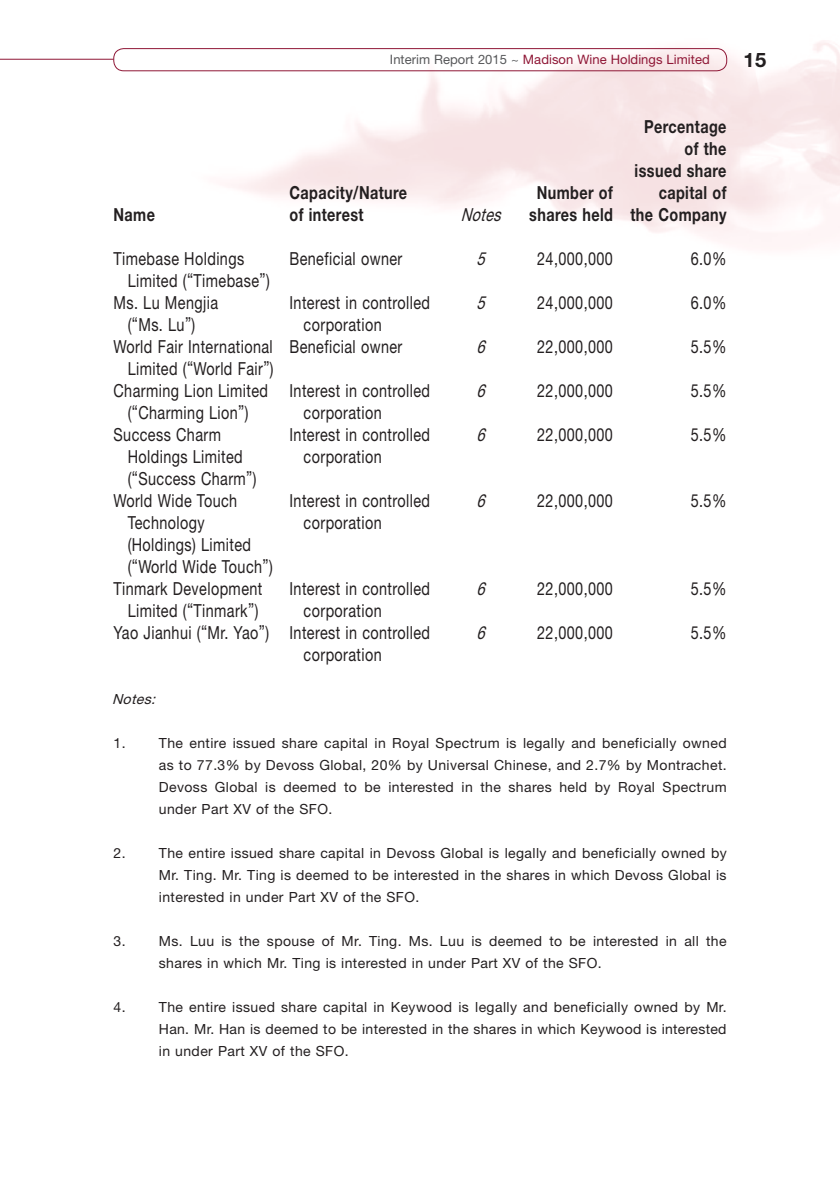
<style>
.page{position:relative;width:840px;height:1191px;background:#fff}
.page>*{position:absolute;margin:0;border:0;box-sizing:border-box;transform-origin:0 0}
.t1{font:700 20px "Helvetica Neue LT Std";color:#231f20}
.Body_Text{font:18px/22px "Helvetica Neue LT Std";letter-spacing:.03em;color:#231f20;scale:.8 1}
.Body_Text-2{font:700 18px "Helvetica Neue LT Std";letter-spacing:.03em;color:#231f20;scale:.8 1}
.Body_Text-3{font:italic 18px "Helvetica Neue LT Std";color:#231f20;scale:.8 1}
.Notes{font:14px/22px "Helvetica Neue LT Std";letter-spacing:.03em;color:#231f20;text-align:justify}
.Notes-2{font:italic 14px "Helvetica Neue LT Std";color:#231f20}
.t2{font:13px "Helvetica Neue LT Std";letter-spacing:.005em;color:#8f1736}
.s1{color:#57585a}
</style>
<div class="page">
<img style="left:187px;top:41px;width:652px;height:201px">
<div style="left:113px;top:48px;width:613px;height:23px;border:1px solid #8f1736;border-radius:10px"></div>
<hr style="left:0;top:59px;width:114px;height:1px;background:#8f1736">
<p class="Body_Text-2" style="left:113px;top:204px;width:53px">Name</p>
<p class="t2" style="left:389px;top:52px;width:321px"><span class="s1">Interim Report 2015 ~</span> Madison Wine Holdings Limited</p>
<h1 class="t1" style="left:743px;top:47px;width:24px">15</h1>
<p class="Body_Text-2" style="left:289px;top:182px;width:149px">Capacity/Nature</p>
<p class="Body_Text-2" style="left:289px;top:204px;width:94px">of interest</p>
<p class="Body_Text-3" style="left:460px;top:204px;width:58px">Notes</p>
<p class="Body_Text-2" style="left:536px;top:182px;width:97px">Number of</p>
<p class="Body_Text-2" style="left:529px;top:204px;width:106px">shares held</p>
<p class="Body_Text-2" style="left:643px;top:116px;width:104px">Percentage</p>
<p class="Body_Text-2" style="left:684px;top:138px;width:54px">of the</p>
<p class="Body_Text-2" style="left:634px;top:160px;width:116px">issued share</p>
<p class="Body_Text-2" style="left:658px;top:182px;width:86px">capital of</p>
<p class="Body_Text-2" style="left:630px;top:204px;width:122px">the Company</p>
<p class="Body_Text" style="left:128px;top:247px;width:179px;text-indent:-14px">Timebase Holdings<br>Limited (“Timebase”)</p>
<p class="Body_Text" style="left:289px;top:247px;width:143px">Beneficial owner</p>
<p class="Body_Text-3" style="left:476px;top:248px;width:19px">5</p>
<p class="Body_Text" style="left:537px;top:247px;width:96px">24,000,000</p>
<p class="Body_Text" style="left:690px;top:247px;width:46px">6.0%</p>
<p class="Body_Text" style="left:113px;top:291px;width:132px;text-align:center">Ms. Lu Mengjia (“Ms. Lu”)</p>
<p class="Body_Text" style="left:303px;top:291px;width:159px;text-indent:-14px">Interest in controlled corporation</p>
<p class="Body_Text-3" style="left:476px;top:292px;width:19px">5</p>
<p class="Body_Text" style="left:537px;top:291px;width:96px">24,000,000</p>
<p class="Body_Text" style="left:690px;top:291px;width:46px">6.0%</p>
<p class="Body_Text" style="left:113px;top:335px;width:202px;text-align:right">World Fair International<br>Limited (“World Fair”)</p>
<p class="Body_Text" style="left:289px;top:335px;width:143px">Beneficial owner</p>
<p class="Body_Text-3" style="left:476px;top:336px;width:19px">6</p>
<p class="Body_Text" style="left:537px;top:335px;width:96px">22,000,000</p>
<p class="Body_Text" style="left:690px;top:335px;width:46px">5.5%</p>
<p class="Body_Text" style="left:113px;top:379px;width:195px;text-align:center">Charming Lion Limited (“Charming Lion”)</p>
<p class="Body_Text" style="left:303px;top:379px;width:159px;text-indent:-14px">Interest in controlled corporation</p>
<p class="Body_Text-3" style="left:476px;top:380px;width:19px">6</p>
<p class="Body_Text" style="left:537px;top:379px;width:96px">22,000,000</p>
<p class="Body_Text" style="left:690px;top:379px;width:46px">5.5%</p>
<p class="Body_Text" style="left:128px;top:423px;width:163px;text-indent:-14px">Success Charm<br>Holdings Limited (“Success Charm”)</p>
<p class="Body_Text" style="left:303px;top:423px;width:159px;text-indent:-14px">Interest in controlled corporation</p>
<p class="Body_Text-3" style="left:476px;top:424px;width:19px">6</p>
<p class="Body_Text" style="left:537px;top:423px;width:96px">22,000,000</p>
<p class="Body_Text" style="left:690px;top:423px;width:46px">5.5%</p>
<p class="Body_Text" style="left:128px;top:489px;width:183px;text-indent:-14px">World Wide Touch<br>Technology (Holdings) Limited (“World Wide Touch”)</p>
<p class="Body_Text" style="left:303px;top:489px;width:159px;text-indent:-14px">Interest in controlled corporation</p>
<p class="Body_Text-3" style="left:476px;top:490px;width:19px">6</p>
<p class="Body_Text" style="left:537px;top:489px;width:96px">22,000,000</p>
<p class="Body_Text" style="left:690px;top:489px;width:46px">5.5%</p>
<p class="Body_Text" style="left:113px;top:577px;width:187px;text-align:center">Tinmark Development<br>Limited (“Tinmark”)</p>
<p class="Body_Text" style="left:303px;top:577px;width:159px;text-indent:-14px">Interest in controlled corporation</p>
<p class="Body_Text-3" style="left:476px;top:578px;width:19px">6</p>
<p class="Body_Text" style="left:537px;top:577px;width:96px">22,000,000</p>
<p class="Body_Text" style="left:690px;top:577px;width:46px">5.5%</p>
<p class="Body_Text" style="left:113px;top:621px;width:196px">Yao Jianhui (“Mr. Yao”)</p>
<p class="Body_Text" style="left:303px;top:621px;width:159px;text-indent:-14px">Interest in controlled corporation</p>
<p class="Body_Text-3" style="left:476px;top:622px;width:19px">6</p>
<p class="Body_Text" style="left:537px;top:621px;width:96px">22,000,000</p>
<p class="Body_Text" style="left:690px;top:621px;width:46px">5.5%</p>
<p class="Notes-2" style="left:112px;top:691px;width:49px">Notes:</p>
<p class="Notes" style="left:159px;top:732px;width:569px;text-indent:-45px">1. The entire issued share capital in Royal Spectrum is legally and beneficially owned as to 77.3% by Devoss Global, 20% by Universal Chinese, and 2.7% by Montrachet.<br>Devoss Global is deemed to be interested in the shares held by Royal Spectrum under Part XV of the SFO.</p>
<p class="Notes" style="left:159px;top:842px;width:569px;text-indent:-45px">2. The entire issued share capital in Devoss Global is legally and beneficially owned by Mr. Ting. Mr. Ting is deemed to be interested in the shares in which Devoss Global is interested in under Part XV of the SFO.</p>
<p class="Notes" style="left:159px;top:930px;width:569px;text-indent:-45px">3. Ms. Luu is the spouse of Mr. Ting. Ms. Luu is deemed to be interested in all the shares in which Mr. Ting is interested in under Part XV of the SFO.</p>
<p class="Notes" style="left:159px;top:996px;width:569px;text-indent:-45px">4. The entire issued share capital in Keywood is legally and beneficially owned by Mr.<br>Han. Mr. Han is deemed to be interested in the shares in which Keywood is interested in under Part XV of the SFO.</p>
</div>
